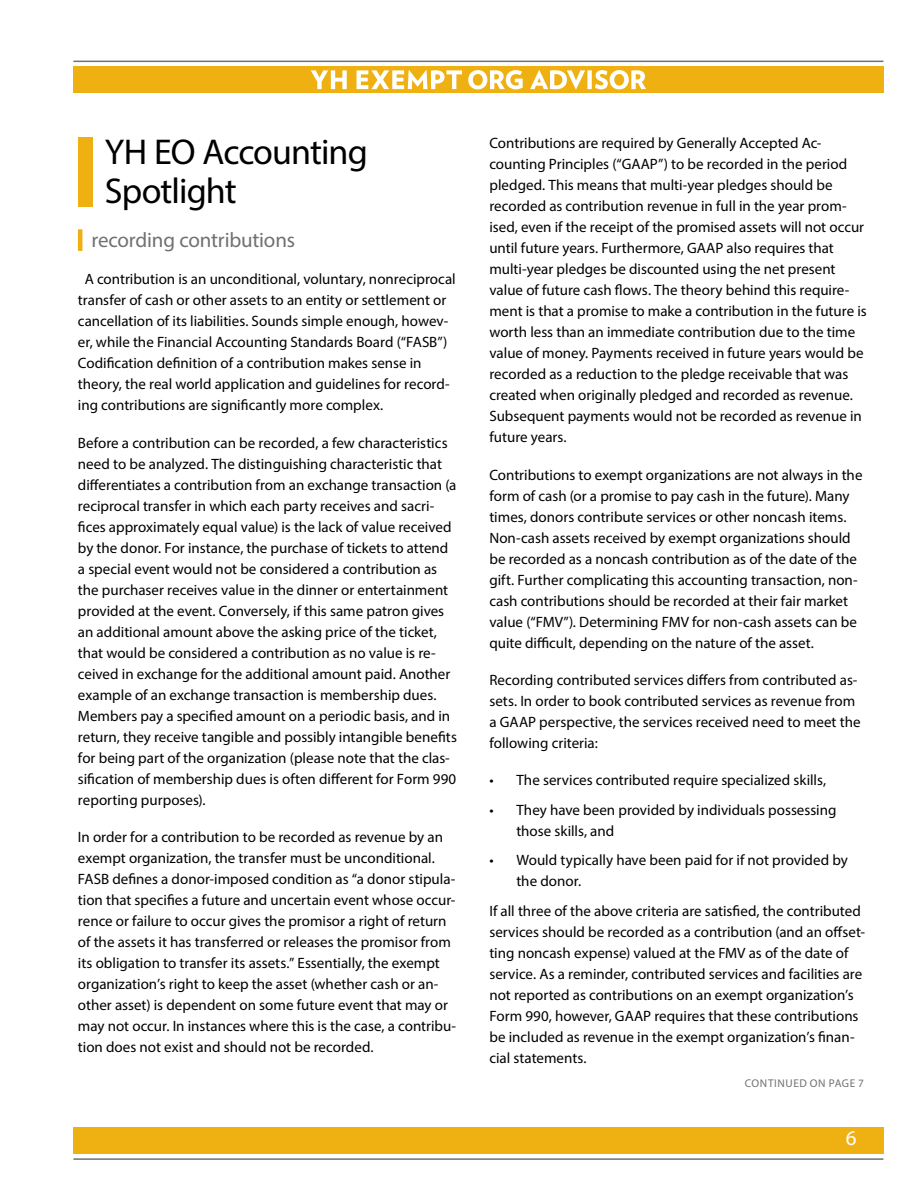
<style>
.page{position:relative;width:918px;height:1188px;background:#fff}
.page>*{position:absolute;margin:0;border:0;box-sizing:border-box;transform-origin:0 0}
.t1{font:36px/39px "Myriad Pro";letter-spacing:-.025em;color:#000}
.t2{font:21px "Myriad Pro";letter-spacing:-.01em;color:#717073}
.t3{font:21px "Myriad Pro";color:#fff}
.t4{font:15px/21px "Myriad Pro";color:#000}
.t5{font:11.25px "Myriad Pro";letter-spacing:.055em;color:#717073}
</style>
<div class="page">
<div style="left:73px;top:66px;width:810px;height:27px;background:#eeb111"></div>
<svg style="left:311px;top:70px;width:335px;height:19px"></svg>
<hr style="left:73px;top:61px;width:810px;height:1px;background:#717073">
<div style="left:73px;top:1127px;width:810px;height:27px;background:#eeb111"></div>
<hr style="left:73px;top:1158px;width:810px;height:2px;background:#717073">
<div style="left:78px;top:137px;width:15px;height:70px;background:#eeb111"></div>
<hr style="left:78px;top:229px;width:4px;height:22px;background:#eeb111">
<h1 class="t1" style="left:105px;top:132px;width:265px">YH EO Accounting<br>Spotlight</h1>
<h2 class="t2" style="left:91px;top:227px;width:205px">recording contributions</h2>
<p class="t4" style="left:78px;top:269px;width:379px;text-indent:7px">A contribution is an unconditional, voluntary, nonreciprocal transfer of cash or other assets to an entity or settlement or cancellation of its liabilities. Sounds simple enough, howev&shy;er, while the Financial Accounting Standards Board (“FASB”)<br>Codification definition of a contribution makes sense in theory, the real world application and guidelines for record&shy;ing contributions are significantly more complex.</p>
<p class="t4" style="left:78px;top:432px;width:381px">Before a contribution can be recorded, a few characteristics need to be analyzed. The distinguishing characteristic that differentiates a contribution from an exchange transaction (a reciprocal transfer in which each party receives and sacri&shy;fices approximately equal value) is the lack of value received by the donor. For instance, the purchase of tickets to attend a special event would not be considered a contribution as the purchaser receives value in the dinner or entertainment provided at the event. Conversely, if this same patron gives an additional amount above the asking price of the ticket, that would be considered a contribution as no value is re&shy;ceived in exchange for the additional amount paid. Another example of an exchange transaction is membership dues.<br>Members pay a specified amount on a periodic basis, and in return, they receive tangible and possibly intangible benefits for being part of the organization (please note that the clas&shy;sification of membership dues is often different for Form 990 reporting purposes).</p>
<p class="t4" style="left:78px;top:826px;width:380px">In order for a contribution to be recorded as revenue by an exempt organization, the transfer must be unconditional.<br>FASB defines a donor-imposed condition as “a donor stipula&shy;tion that specifies a future and uncertain event whose occur&shy;rence or failure to occur gives the promisor a right of return of the assets it has transferred or releases the promisor from its obligation to transfer its assets.” Essentially, the exempt organization’s right to keep the asset (whether cash or an&shy;other asset) is dependent on some future event that may or may not occur. In instances where this is the case, a contribu&shy;tion does not exist and should not be recorded.</p>
<p class="t4" style="left:489px;top:133px;width:379px">Contributions are required by Generally Accepted Ac&shy;counting Principles (“GAAP”) to be recorded in the period pledged. This means that multi-year pledges should be recorded as contribution revenue in full in the year prom&shy;ised, even if the receipt of the promised assets will not occur until future years. Furthermore, GAAP also requires that multi-year pledges be discounted using the net present value of future cash flows. The theory behind this require&shy;ment is that a promise to make a contribution in the future is worth less than an immediate contribution due to the time value of money. Payments received in future years would be recorded as a reduction to the pledge receivable that was created when originally pledged and recorded as revenue.<br>Subsequent payments would not be recorded as revenue in future years.</p>
<p class="t4" style="left:489px;top:464px;width:375px">Contributions to exempt organizations are not always in the form of cash (or a promise to pay cash in the future). Many times, donors contribute services or other noncash items.<br>Non-cash assets received by exempt organizations should be recorded as a noncash contribution as of the date of the gift. Further complicating this accounting transaction, non&shy;cash contributions should be recorded at their fair market value (“FMV</p>
<p class="t4" style="left:489px;top:611px;width:369px;text-indent:203px">for non-cash assets can be quite difficult, depending on the nature of the asset.</p>
<p class="t4" style="left:489px;top:669px;width:373px">Recording contributed services differs from contributed as&shy;sets. In order to book contributed services as revenue from a GAAP perspective, the services received need to meet the following criteria:</p>
<p class="t4" style="left:489px;top:769px;width:338px">• The services contributed require specialized skills,</p>
<p class="t4" style="left:516px;top:799px;width:322px;text-indent:-27px">• They have been provided by individuals possessing those skills, and</p>
<p class="t4" style="left:516px;top:850px;width:333px;text-indent:-27px">• Would typically have been paid for if not provided by the donor.</p>
<p class="t4" style="left:489px;top:900px;width:377px">If all three of the above criteria are satisfied, the contributed services should be recorded as a contribution (and an offset&shy;ting noncash expense) valued at the FMV</p>
<p class="t4" style="left:563px;top:611px;width:109px">”). Determining FMV</p>
<p class="t4" style="left:489px;top:942px;width:374px;text-indent:259px">as of the date of service. As a reminder, contributed services and facilities are not reported as contributions on an exempt organization’s Form 990, however, GAAP requires that these contributions be included as revenue in the exempt organization’s finan&shy;cial statements.</p>
<p class="t5" style="left:745px;top:1077px;width:121px">conti nued on page 7</p>
<h2 class="t3" style="left:846px;top:1125px;width:12px">6</h2>
</div>
